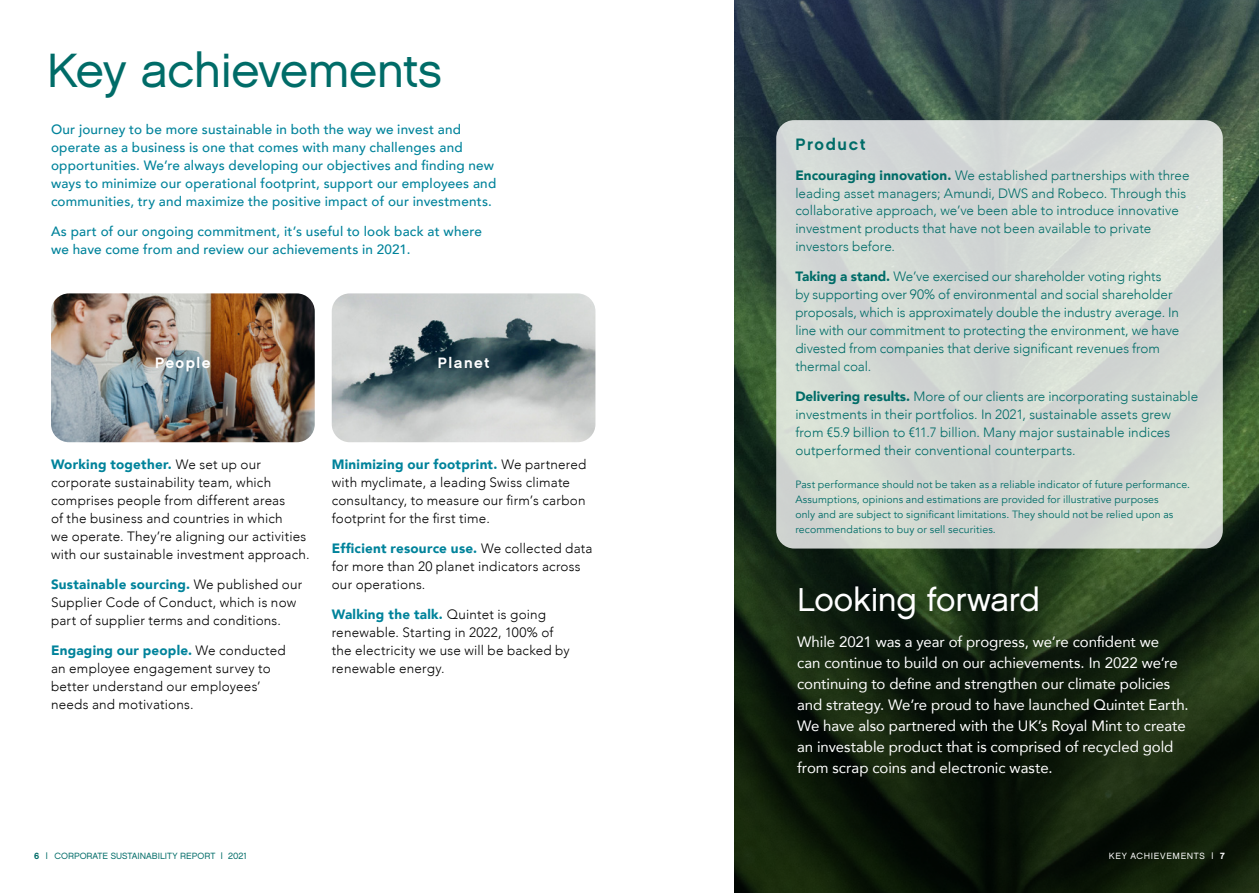
<style>
.page{position:relative;width:1259px;height:893px;background:#fff}
.page>*{position:absolute;margin:0;border:0;box-sizing:border-box;transform-origin:0 0}
.t1{font:48px "Chalet London Nineteen Sixty";letter-spacing:-.015em;color:#006c68}
.t2{font:33px "Chalet London Nineteen Sixty";letter-spacing:-.01em;color:#fff}
.t3{font:16.5px "Chalet New York Nineteen Sixty";letter-spacing:.1em;color:#006c68}
.t4{font:15px/21px "Avenir";letter-spacing:-.005em;color:#fff}
.t5{font:15px "Chalet New York Nineteen Sixty";letter-spacing:.1em;color:#fff}
.t6{font:300 13.5px/18px "Avenir";color:#006c68}
.t7{font:300 13.5px/18px "Avenir";letter-spacing:.015em;color:#000}
.t8{font:500 13.5px/18px "Avenir";letter-spacing:.015em;color:#00839b}
.t9{font:10.5px/15px "Avenir";letter-spacing:.01em;color:#006c68}
.t10{font:9px "Chalet London Nineteen Sixty";color:#006c68}
.t11{font:9px "Chalet London Nineteen Sixty";letter-spacing:.075em;color:#fff}
.s1{font-weight:900;color:#00839b}
.s2{font-family:"Chalet New York Nineteen Sixty"}
.s3{font-weight:900}
</style>
<div class="page">
<img style="left:734px;top:0;width:525px;height:395px">
<svg style="left:734px;top:395px;width:525px;height:498px;background:#13220e"></svg>
<div style="left:776px;top:120px;width:446px;height:429px;background:#d4dad5;border-radius:18px"></div>
<img style="left:51px;top:293px;width:264px;height:149px">
<img style="left:332px;top:293px;width:263px;height:149px">
<h1 class="t1" style="left:47px;top:41px;width:397px">Key achievements</h1>
<p class="t8" style="left:51px;top:119px;width:447px">Our journey to be more sustainable in both the way we invest and operate as a business is one that comes with many challenges and opportunities. We’re always developing our objectives and finding new ways to minimize our operational footprint, support our employees and communities, try and maximize the positive impact of our investments.</p>
<p class="t8" style="left:51px;top:221px;width:432px">As part of our ongoing commitment, it’s useful to look back at where we have come from and review our achievements in 2021.</p>
<p class="t5" style="left:155px;top:354px;width:57px">People</p>
<p class="t5" style="left:438px;top:354px;width:53px">Planet</p>
<p class="t7" style="left:51px;top:456px;width:260px"><span class="s1">Working together.</span> We set up our corporate sustainability team, which comprises people from different areas<br>of the business and countries in which<br>we operate. They’re aligning our activities with our sustainable investment approach.</p>
<p class="t7" style="left:51px;top:576px;width:253px"><span class="s1">Sustainable sourcing.</span> We published our<br>Supplier Code of Conduct, which is now part of supplier terms and conditions.</p>
<p class="t7" style="left:51px;top:642px;width:236px"><span class="s1">Engaging our people.</span> We conducted an employee engagement survey to better understand our employees’ needs and motivations.</p>
<p class="t7" style="left:332px;top:456px;width:256px"><span class="s1">Minimizing our footprint.</span> We partnered with myclimate, a leading Swiss climate consultancy, to measure our firm’s carbon footprint for the first time.</p>
<p class="t7" style="left:332px;top:540px;width:262px"><span class="s1">Efficient resource use.</span> We collected data for more than 20 planet indicators across our operations.</p>
<p class="t7" style="left:332px;top:606px;width:240px"><span class="s1">Walking the talk.</span> Quintet is going renewable. Starting in 2022, 100% of the electricity we use will be backed by renewable energy.</p>
<p class="t10" style="left:34px;top:850px;width:214px"><span class="s2">6</span> | CORPORATE SUSTAINABILITY REPORT | 2021</p>
<p class="t3" style="left:795px;top:133px;width:71px">Product</p>
<p class="t6" style="left:795px;top:166px;width:396px"><span class="s3">Encouraging innovation.</span> We established partnerships with three leading asset managers; Amundi, DWS and Robeco. Through this collaborative approach, we’ve been able to introduce innovative investment products that have not been available to private investors before.</p>
<p class="t6" style="left:795px;top:268px;width:385px"><span class="s3">Taking a stand.</span> We’ve exercised our shareholder voting rights by supporting over 90% of environmental and social shareholder proposals, which is approximately double the industry average. In line with our commitment to protecting the environment, we have divested from companies that derive significant revenues from thermal coal.</p>
<p class="t6" style="left:795px;top:388px;width:404px"><span class="s3">Delivering results.</span> More of our clients are incorporating sustainable investments in their portfolios. In 2021, sustainable assets grew from €5.9 billion to €11.7 billion. Many major sustainable indices outperformed their conventional counterparts.</p>
<p class="t9" style="left:795px;top:477px;width:396px">Past performance should not be taken as a reliable indicator of future performance.<br>Assumptions, opinions and estimations are provided for illustrative purposes<br>only and are subject to significant limitations. They should not be relied upon as recommendations to buy or sell securities.</p>
<h2 class="t2" style="left:797px;top:579px;width:245px">Looking forward</h2>
<p class="t4" style="left:797px;top:631px;width:393px">While 2021 was a year of progress, we’re confident we<br>can continue to build on our achievements. In 2022 we’re continuing to define and strengthen our climate policies and strategy. We’re proud to have launched Quintet Earth.<br>We have also partnered with the UK’s Royal Mint to create an investable product that is comprised of recycled gold from scrap coins and electronic waste.</p>
<p class="t11" style="left:1108px;top:850px;width:118px">KEY ACHIEVEMENTS | <span class="s2">7</span></p>
</div>
